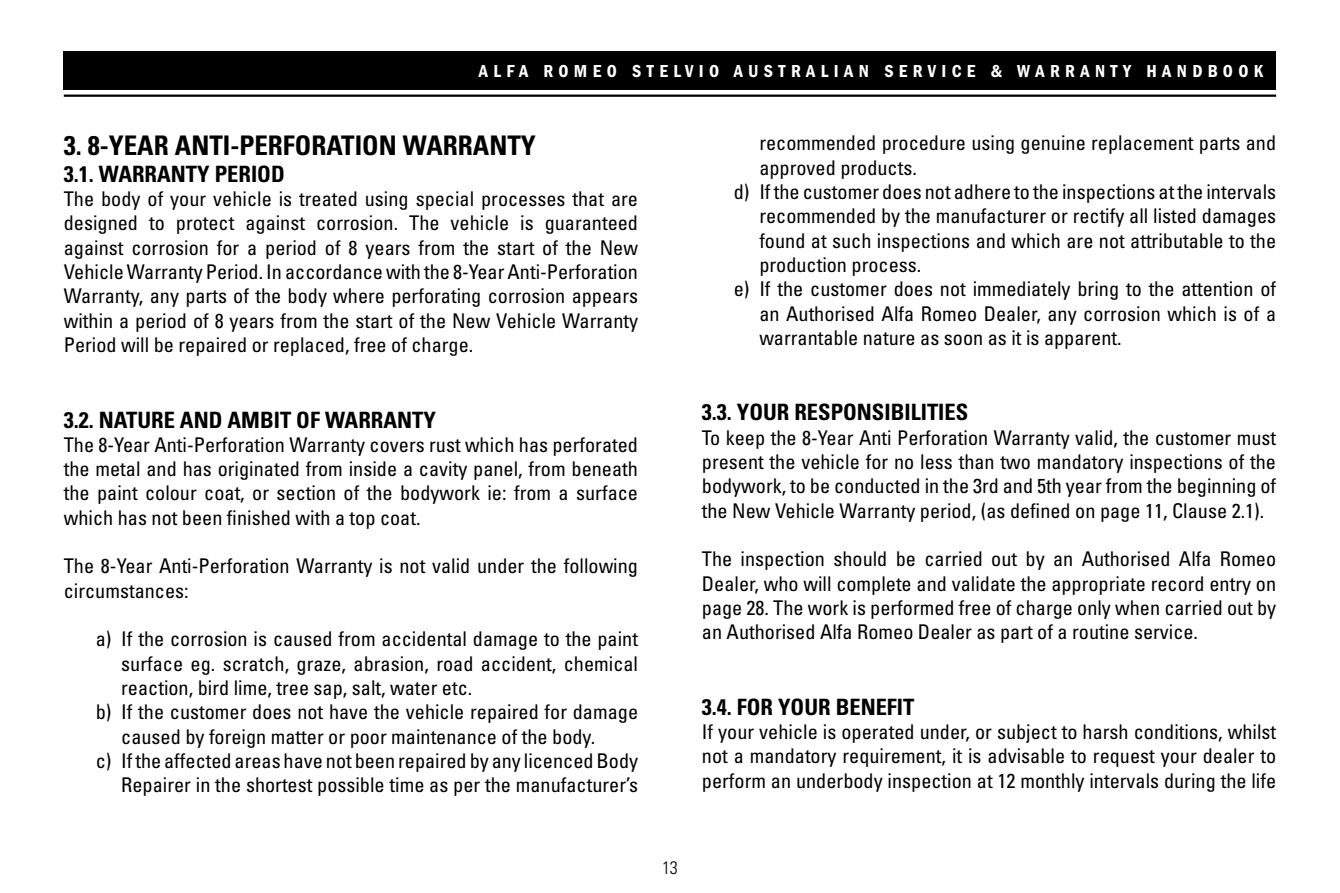
<style>
.page{position:relative;width:1340px;height:893px;background:#fff}
.page>*{position:absolute;margin:0;border:0;box-sizing:border-box;transform-origin:0 0}
.t1{font:700 condensed 27px "Univers";color:#000}
.t2{font:700 condensed 22.5px "Univers";color:#000}
.t3{font:condensed 20.25px/24.3px "Univers";color:#000;text-align:justify}
.t4{font:600 condensed 18px "Franklin Gothic";letter-spacing:.3em;color:#fff}
.t5{font:300 condensed 18px "Univers";color:#000}
</style>
<div class="page">
<hr style="left:64px;top:95px;width:1212px;height:2px;background:#000">
<div style="left:64px;top:51px;width:1212px;height:38px;background:#000"></div>
<p class="t4" style="left:479px;top:61px;width:786px">ALFA ROMEO STELVIO AUSTRALIAN SERVICE &amp; WARRANTY HANDBOOK</p>
<h1 class="t1" style="left:64px;top:129px;width:473px">3. 8-YEAR ANTI-PERFORATION WARRANTY</h1>
<p class="t2" style="left:64px;top:160px;width:222px">3.1. WARRANTY PERIOD</p>
<p class="t3" style="left:64px;top:186px;width:576px">The body of your vehicle is treated using special processes that are designed to protect against corrosion. The vehicle is guaranteed against corrosion for a period of 8 years from the start of the New Vehicle Warranty Period. In accordance with the 8-Year Anti-Perforation Warranty, any parts of the body where perforating corrosion appears within a period of 8 years from the start of the New Vehicle Warranty Period will be repaired or replaced, free of charge.</p>
<p class="t2" style="left:64px;top:406px;width:373px">3.2. NATURE AND AMBIT OF WARRANTY</p>
<p class="t3" style="left:64px;top:432px;width:575px">The 8-Year Anti-Perforation Warranty covers rust which has perforated the metal and has originated from inside a cavity panel, from beneath the paint colour coat, or section of the bodywork ie: from a surface which has not been finished with a top coat.</p>
<p class="t3" style="left:64px;top:553px;width:576px">The 8-Year Anti-Perforation Warranty is not valid under the following circumstances:</p>
<p class="t3" style="left:96px;top:626px;width:544px">a) If the corrosion is caused from accidental damage to the paint</p>
<p class="t3" style="left:121px;top:651px;width:518px">surface eg. scratch, graze, abrasion, road accident, chemical</p>
<p class="t3" style="left:121px;top:675px;width:352px">reaction, bird lime, tree sap, salt, water etc.</p>
<p class="t3" style="left:96px;top:699px;width:544px">b) If the customer does not have the vehicle repaired for damage</p>
<p class="t3" style="left:121px;top:724px;width:475px">caused by foreign matter or poor maintenance of the body.</p>
<p class="t3" style="left:96px;top:748px;width:544px">c) If the affected areas have not been repaired by any licenced Body</p>
<p class="t3" style="left:121px;top:772px;width:518px">Repairer in the shortest possible time as per the manufacturer’s</p>
<p class="t3" style="left:759px;top:131px;width:518px">recommended procedure using genuine replacement parts and</p>
<p class="t3" style="left:759px;top:155px;width:159px">approved products.</p>
<p class="t3" style="left:733px;top:179px;width:544px">d) If the customer does not adhere to the inspections at the intervals</p>
<p class="t3" style="left:759px;top:203px;width:518px">recommended by the manufacturer or rectify all listed damages</p>
<p class="t3" style="left:759px;top:228px;width:518px">found at such inspections and which are not attributable to the</p>
<p class="t3" style="left:759px;top:252px;width:163px">production process.</p>
<p class="t3" style="left:733px;top:276px;width:544px">e) If the customer does not immediately bring to the attention of</p>
<p class="t3" style="left:759px;top:301px;width:518px">an Authorised Alfa Romeo Dealer, any corrosion which is of a</p>
<p class="t3" style="left:759px;top:325px;width:364px">warrantable nature as soon as it is apparent.</p>
<p class="t2" style="left:702px;top:399px;width:268px">3.3. YOUR RESPONSIBILITIES</p>
<p class="t3" style="left:702px;top:425px;width:576px">To keep the 8-Year Anti Perforation Warranty valid, the customer must present the vehicle for no less than two mandatory inspections of the bodywork, to be conducted in the 3rd and 5th year from the beginning of the New Vehicle Warranty period, (as defined on page 11, Clause 2.1).</p>
<p class="t3" style="left:702px;top:546px;width:576px">The inspection should be carried out by an Authorised Alfa Romeo Dealer, who will complete and validate the appropriate record entry on page 28. The work is performed free of charge only when carried out by an Authorised Alfa Romeo Dealer as part of a routine service.</p>
<p class="t2" style="left:702px;top:693px;width:214px">3.4. FOR YOUR BENEFIT</p>
<p class="t3" style="left:702px;top:719px;width:576px">If your vehicle is operated under, or subject to harsh conditions, whilst not a mandatory requirement, it is advisable to request your dealer to perform an underbody inspection at 12 monthly intervals during the life</p>
<p class="t5" style="left:662px;top:857px;width:17px">13</p>
</div>
